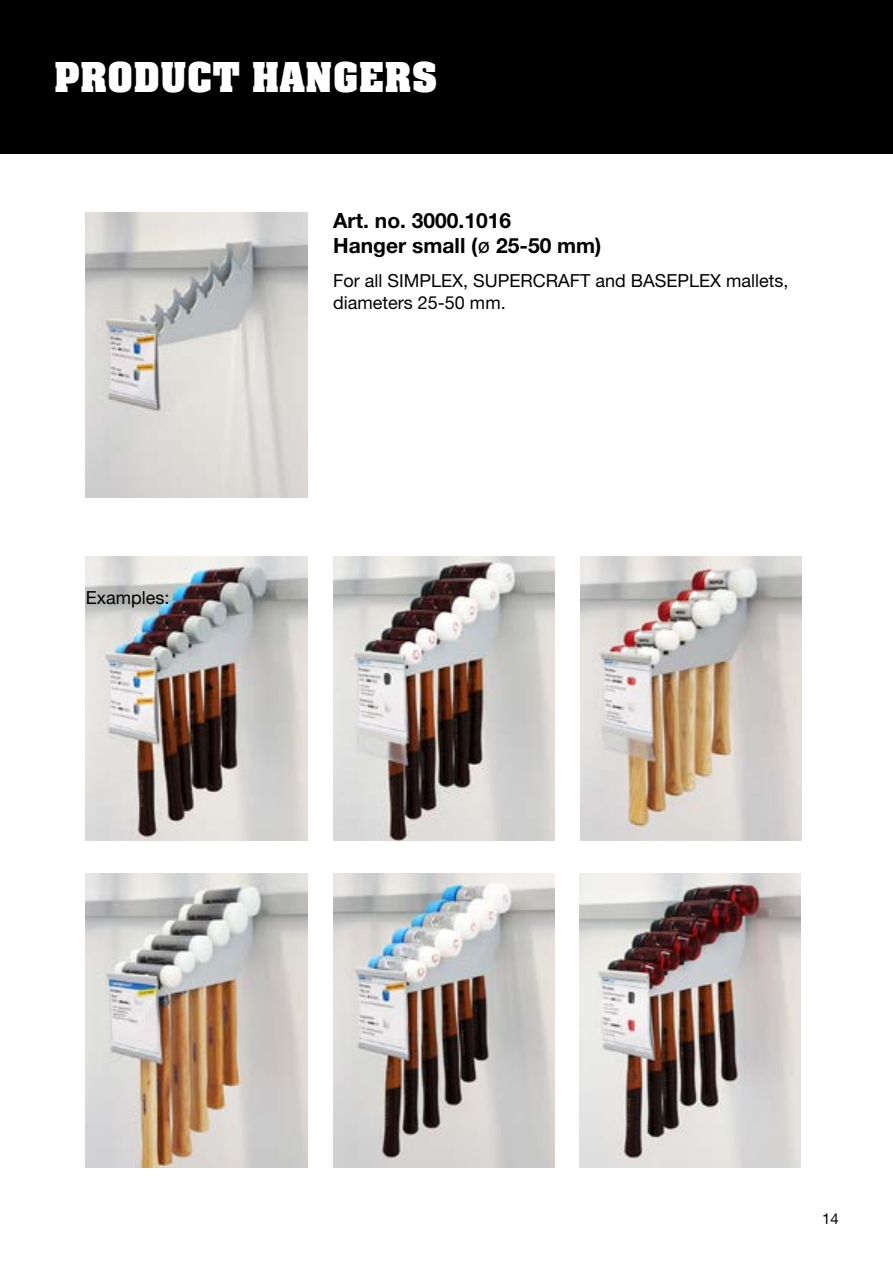
<style>
.page{position:relative;width:893px;height:1263px;background:#fff}
.page>*{position:absolute;margin:0;border:0;box-sizing:border-box;transform-origin:0 0}
.t1{font:700 45px "Aachen Pro";color:#fff}
.t2{font:700 21px/25.2px "Helvetica Neue LT Std";color:#000}
.t3{font:18px/21.6px "Helvetica Neue LT Std";color:#000}
.t4{font:15px "Helvetica Neue LT Std";color:#000}
.s1{font-family:"Arial";font-weight:400}
</style>
<div class="page">
<img style="left:580px;top:556px;width:222px;height:285px">
<img style="left:333px;top:873px;width:222px;height:295px">
<img style="left:580px;top:873px;width:221px;height:295px">
<img style="left:86px;top:873px;width:221px;height:295px">
<img style="left:333px;top:556px;width:222px;height:285px">
<img style="left:86px;top:556px;width:221px;height:285px">
<img style="left:86px;top:213px;width:221px;height:284px">
<div style="left:0;top:0;width:893px;height:153px;background:#000"></div>
<h1 class="t1" style="left:54px;top:53px;width:385px">PRODUCT HANGERS</h1>
<p class="t2" style="left:333px;top:207px;width:270px">Art. no. 3000.1016<br>Hanger small (<span class="s1">ø</span> 25-50 mm)</p>
<p class="t3" style="left:86px;top:586px;width:85px">Examples:</p>
<p class="t3" style="left:333px;top:269px;width:457px">For all SIMPLEX, SUPERCRAFT and BASEPLEX mallets, diameters 25-50 mm.</p>
<p class="t4" style="left:822px;top:1209px;width:18px">14</p>
</div>
